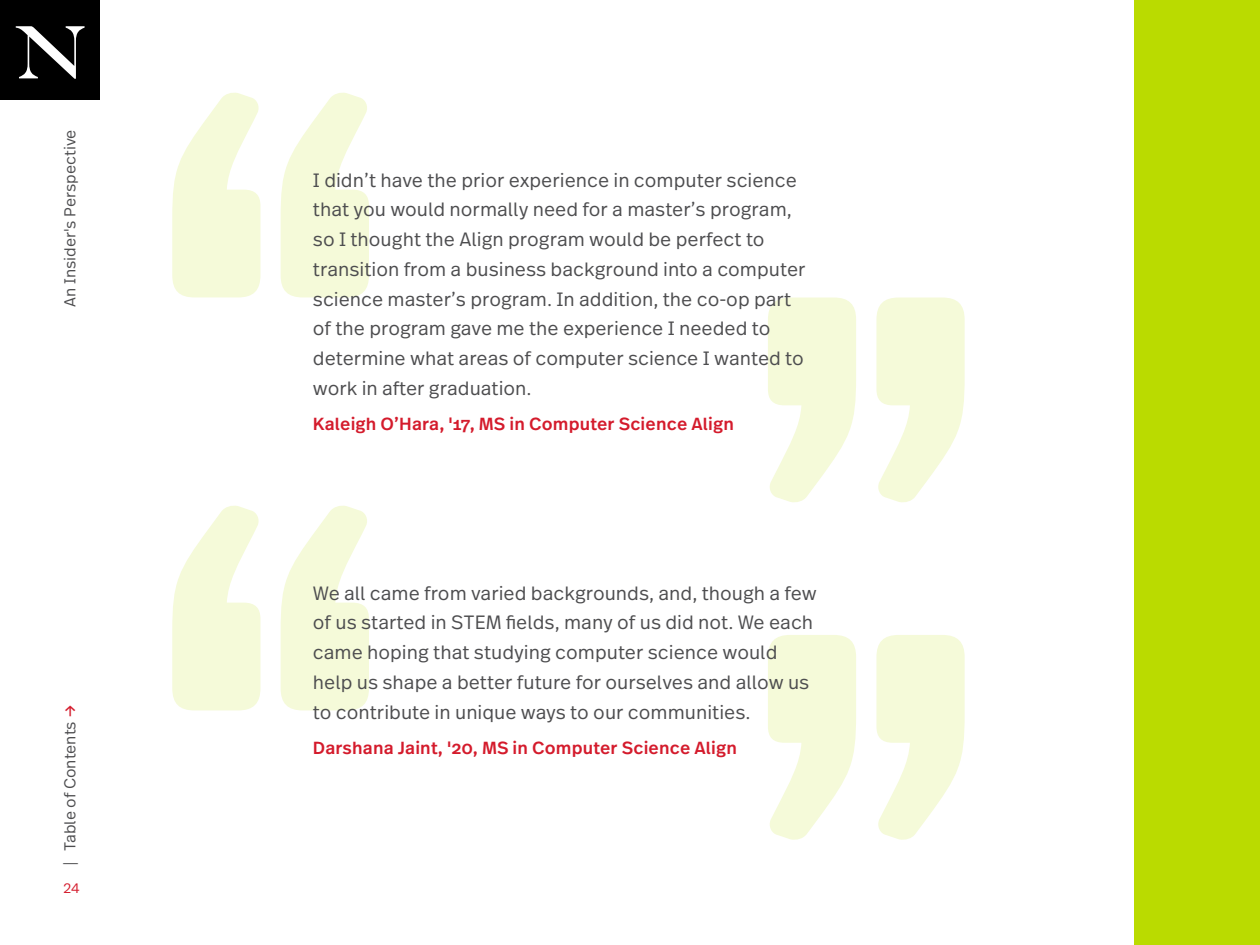
<style>
.page{position:relative;width:1260px;height:945px;background:#fff}
.page>*{position:absolute;margin:0;border:0;box-sizing:border-box;transform-origin:0 0}
.t1{font:700 700px "Tungsten Rounded";color:#f5fad9}
.t2{font:300 19.25px/29.8px "Real Text Pro";color:#4d4d4f}
.t3{font:500 17.5px "Real Text Pro";letter-spacing:.01em;color:#d41b2c}
.t4{font:300 15.75px "Real Text Pro";color:#4d4d4f}
.t5{font:300 14px "Real Head Pro";color:#d41b2c}
.s1{font-weight:400;color:#d41b2c}
</style>
<div class="page">
<div style="left:0;top:0;width:100px;height:100px;background:#000"></div>
<svg style="left:16px;top:26px;width:69px;height:53px"></svg>
<div style="left:1134px;top:0;width:126px;height:945px;background:#badb00"></div>
<p class="t4" style="left:59px;top:307px;width:179px;rotate:-90deg">An Insider's Perspective</p>
<p class="t4" style="left:59px;top:866px;width:164px;rotate:-90deg">| Table of Contents <span class="s1">→</span></p>
<p class="t5" style="left:63px;top:879px;width:18px">24</p>
<h1 class="t1" style="left:161px;top:-36px;width:222px">“</h1>
<p class="t2" style="left:313px;top:164px;width:494px">I didn’t have the prior experience in computer science that you would normally need for a master’s program, so I thought the Align program would be perfect to transition from a business background into a computer science master’s program. In addition, the co-op part of the program gave me the experience I needed to determine what areas of computer science I wanted to work in after graduation.</p>
<p class="t3" style="left:313px;top:411px;width:423px">Kaleigh O’Hara, '17, MS in Computer Science Align</p>
<h1 class="t1" style="left:755px;top:163px;width:222px">”</h1>
<h1 class="t1" style="left:161px;top:377px;width:222px">“</h1>
<p class="t2" style="left:313px;top:577px;width:505px">We all came from varied backgrounds, and, though a few of us started in STEM fields, many of us did not. We each came hoping that studying computer science would help us shape a better future for ourselves and allow us to contribute in unique ways to our communities.</p>
<p class="t3" style="left:313px;top:735px;width:426px">Darshana Jaint, '20, MS in Computer Science Align</p>
<h1 class="t1" style="left:755px;top:500px;width:222px">”</h1>
</div>
